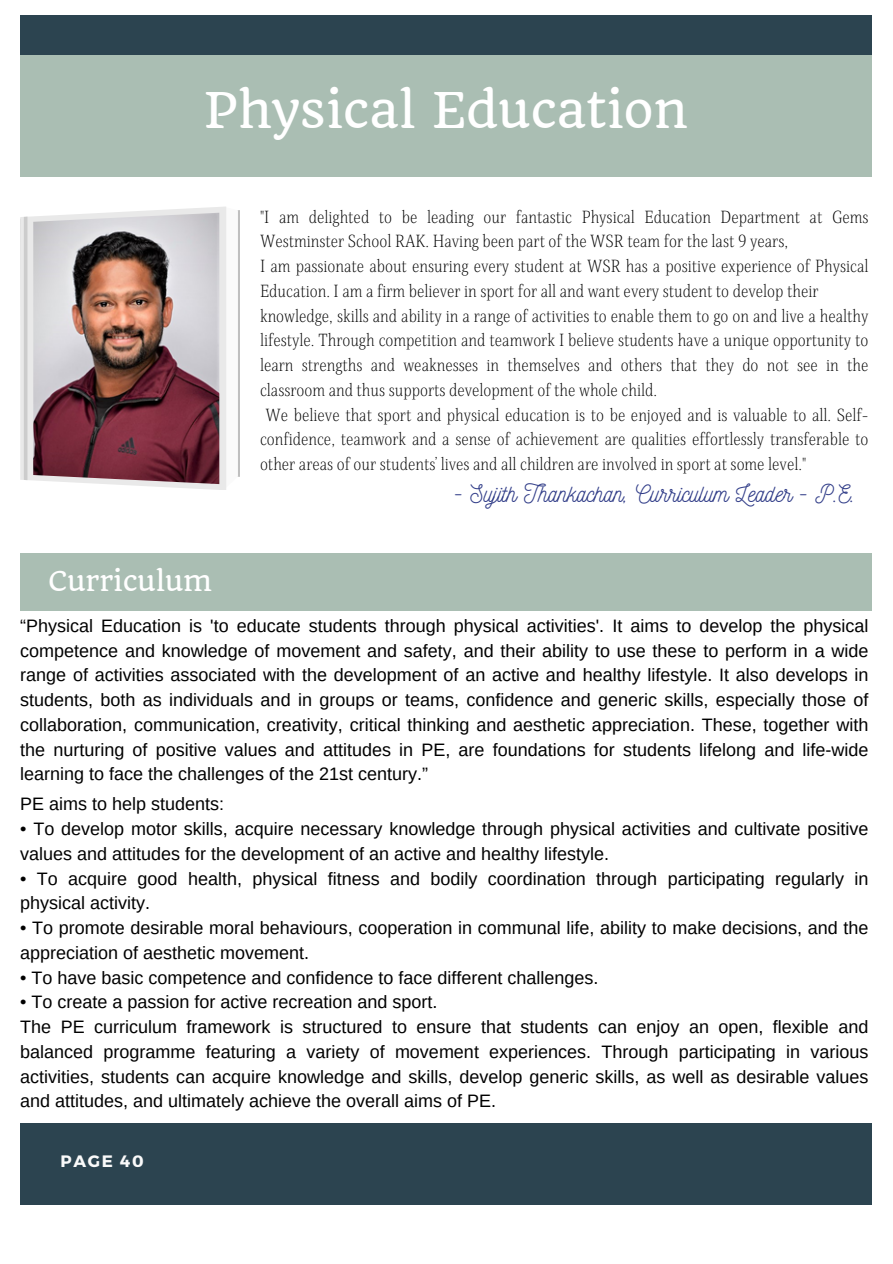
<style>
.page{position:relative;width:893px;height:1264px;background:#fff}
.page>*{position:absolute;margin:0;border:0;box-sizing:border-box;transform-origin:0 0}
.t1{font:48px "Quando";color:#fff}
.t2{font:27px "Quando";color:#fff}
.t3{font:24px "Nickainley";color:#323e89}
.t4{font:18px/24.8px "Arimo";color:#000}
.t5{font:300 18px/24.8px "Singel";color:#000}
.t6{font:700 16.5px "Montserrat";letter-spacing:.1em;color:#fafafa}
</style>
<div class="page">
<div style="left:20px;top:16px;width:851px;height:160px;background:#aabeb3"></div>
<div style="left:20px;top:16px;width:851px;height:39px;background:#2c4450"></div>
<div style="left:20px;top:554px;width:851px;height:57px;background:#aabeb3"></div>
<div style="left:20px;top:1123px;width:851px;height:81px;background:#2c4450"></div>
<svg style="left:20px;top:206px;width:206px;height:284px;fill:#e9e9e9"></svg>
<hr style="left:24px;top:217px;width:3px;height:263px;background:#ccc">
<img style="left:33px;top:213px;width:186px;height:271px">
<p class="t1" style="left:204px;top:80px;width:485px">Physical Education</p>
<p class="t2" style="left:48px;top:564px;width:165px">Curriculum</p>
<p class="t5" style="left:260px;top:205px;width:610px">"I am delighted to be leading our fantastic Physical Education Department at Gems<br>Westminster School RAK. Having been part of the WSR team for the last 9 years,</p>
<p class="t5" style="left:260px;top:254px;width:610px">I am passionate about ensuring every student at WSR has a positive experience of Physical<br>Education. I am a firm believer in sport for all and want every student to develop their</p>
<p class="t5" style="left:260px;top:304px;width:610px;text-align:justify">knowledge, skills and ability in a range of activities to enable them to go on and live a healthy lifestyle. Through competition and teamwork I believe students have a unique opportunity to learn strengths and weaknesses in themselves and others that they do not see in the classroom and thus supports development of the whole child.</p>
<p class="t5" style="left:260px;top:402px;width:610px;text-align:justify;text-indent:6px">We believe that sport and physical education is to be enjoyed and is valuable to all. Self&shy;confidence, teamwork and a sense of achievement are qualities effortlessly transferable to other areas of our students’ lives and all children are involved in sport at some level."</p>
<p class="t3" style="left:454px;top:477px;width:403px">- Sujith Thankachan, Curriculum Leader - P.E.</p>
<p class="t4" style="left:20px;top:613px;width:849px;text-align:justify">“Physical Education is 'to educate students through physical activities'. It aims to develop the physical competence and knowledge of movement and safety, and their ability to use these to perform in a wide range of activities associated with the development of an active and healthy lifestyle. It also develops in students, both as individuals and in groups or teams, confidence and generic skills, especially those of collaboration, communication, creativity, critical thinking and aesthetic appreciation. These, together with the nurturing of positive values and attitudes in PE, are foundations for students lifelong and life-wide learning to face the challenges of the 21st century.”</p>
<p class="t4" style="left:20px;top:791px;width:205px">PE aims to help students:</p>
<p class="t4" style="left:20px;top:816px;width:849px">• To develop motor skills, acquire necessary knowledge through physical activities and cultivate positive values and attitudes for the development of an active and healthy lifestyle.</p>
<p class="t4" style="left:20px;top:866px;width:849px">• To acquire good health, physical fitness and bodily coordination through participating regularly in physical activity.</p>
<p class="t4" style="left:20px;top:915px;width:849px">• To promote desirable moral behaviours, cooperation in communal life, ability to make decisions, and the appreciation of aesthetic movement.</p>
<p class="t4" style="left:20px;top:964px;width:579px">• To have basic competence and confidence to face different challenges.</p>
<p class="t4" style="left:20px;top:989px;width:418px">• To create a passion for active recreation and sport.</p>
<p class="t4" style="left:20px;top:1014px;width:849px;text-align:justify">The PE curriculum framework is structured to ensure that students can enjoy an open, flexible and balanced programme featuring a variety of movement experiences. Through participating in various activities, students can acquire knowledge and skills, develop generic skills, as well as desirable values and attitudes, and ultimately achieve the overall aims of PE.</p>
<p class="t6" style="left:60px;top:1150px;width:85px">PAGE 40</p>
</div>
